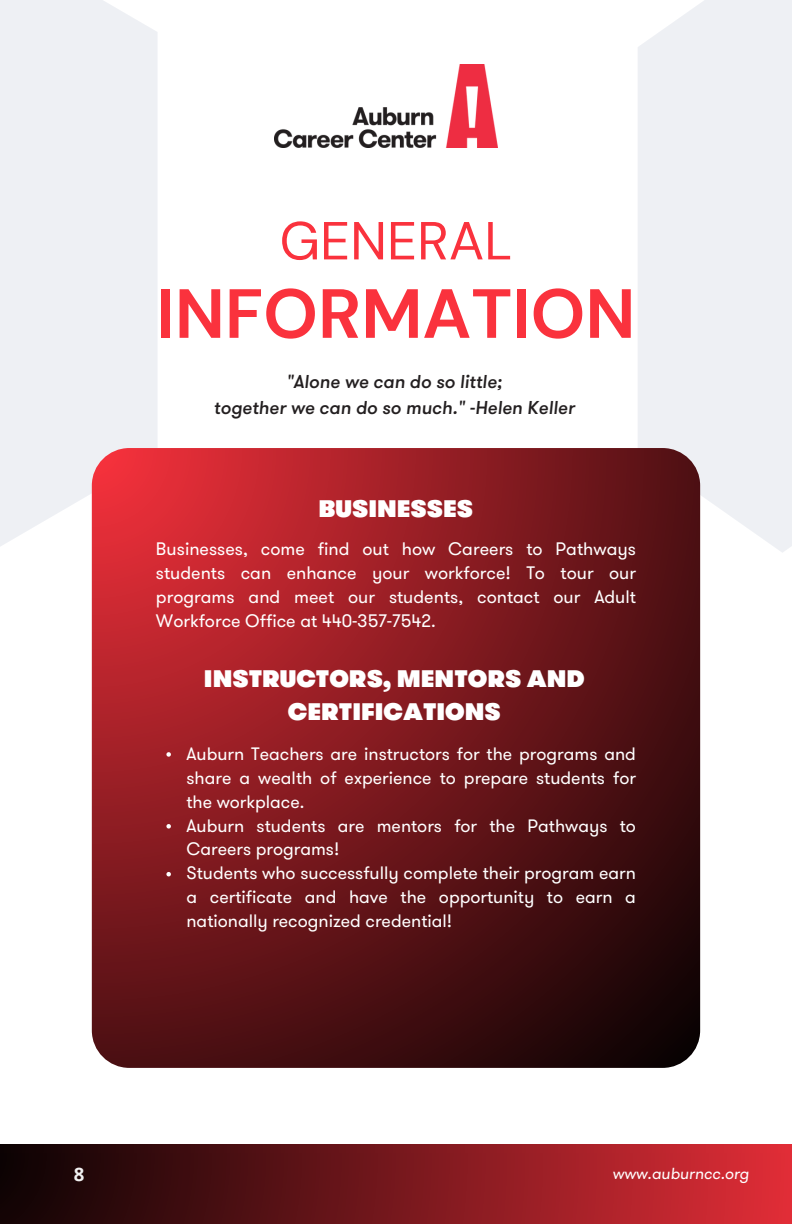
<style>
.page{position:relative;width:792px;height:1224px;background:#fff}
.page>*{position:absolute;margin:0;border:0;box-sizing:border-box;transform-origin:0 0}
.t1{font:700 69.4px "DM Sans";color:#fa323d}
.t2{font:53.4px "DM Sans";color:#fa323d}
.t3{font:800 24px/33px "GT Walsheim";color:#fff;text-align:center}
.t4{font:italic 500 18.6px "GT Walsheim";color:#231f20}
.t5{font:700 18.6px "Open Sans";color:#f1f1f1}
.t6{font:18px/24px "GT Walsheim";color:#fff;text-align:justify}
.t7{font:italic 16px "GT Walsheim";color:#fff}
</style>
<div class="page">
<div style="left:0;top:0;width:158px;height:553px;background:#eef0f4"></div>
<div style="left:638px;top:0;width:154px;height:553px;background:#eef0f4"></div>
<svg style="left:92px;top:448px;width:608px;height:620px;background:#74171c"></svg>
<img style="left:274px;top:65px;width:224px;height:82px">
<svg style="left:166px;top:752px;width:5px;height:5px"></svg>
<svg style="left:166px;top:824px;width:5px;height:5px"></svg>
<svg style="left:166px;top:872px;width:5px;height:4px"></svg>
<div style="left:0;top:1144px;width:792px;height:80px;background:linear-gradient(to right,#0b0203,#e22d37)"></div>
<div style="left:0;top:1153px;width:792px;height:71px;background:linear-gradient(to right,#0c0203,#e12d37)"></div>
<p class="t2" style="left:280px;top:206px;width:234px">GENERAL</p>
<p class="t1" style="left:157px;top:269px;width:480px">INFORMATION</p>
<p class="t4" style="left:286px;top:374px;width:217px">"Alone we can do so little;</p>
<p class="t4" style="left:214px;top:400px;width:362px">together we can do so much." -Helen Keller</p>
<p class="t3" style="left:319px;top:495px;width:156px">BUSINESSES</p>
<p class="t6" style="left:156px;top:538px;width:482px">Businesses, come find out how Careers to Pathways students can enhance your workforce! To tour our programs and meet our students, contact our Adult Workforce Office at 440-357-7542.</p>
<p class="t3" style="left:204px;top:665px;width:382px">INSTRUCTORS, MENTORS AND<br>CERTIFICATIONS</p>
<p class="t6" style="left:186px;top:743px;width:451px">Auburn Teachers are instructors for the programs and share a wealth of experience to prepare students for the workplace.</p>
<p class="t6" style="left:186px;top:815px;width:451px">Auburn students are mentors for the Pathways to<br>Careers programs!</p>
<p class="t6" style="left:186px;top:863px;width:451px">Students who successfully complete their program earn a certificate and have the opportunity to earn a nationally recognized credential!</p>
<p class="t5" style="left:74px;top:1161px;width:12px">8</p>
<p class="t7" style="left:612px;top:1167px;width:138px">www.auburncc.org</p>
<p class="t5" style="left:723px;top:1164px;width:12px">8</p>
</div>
